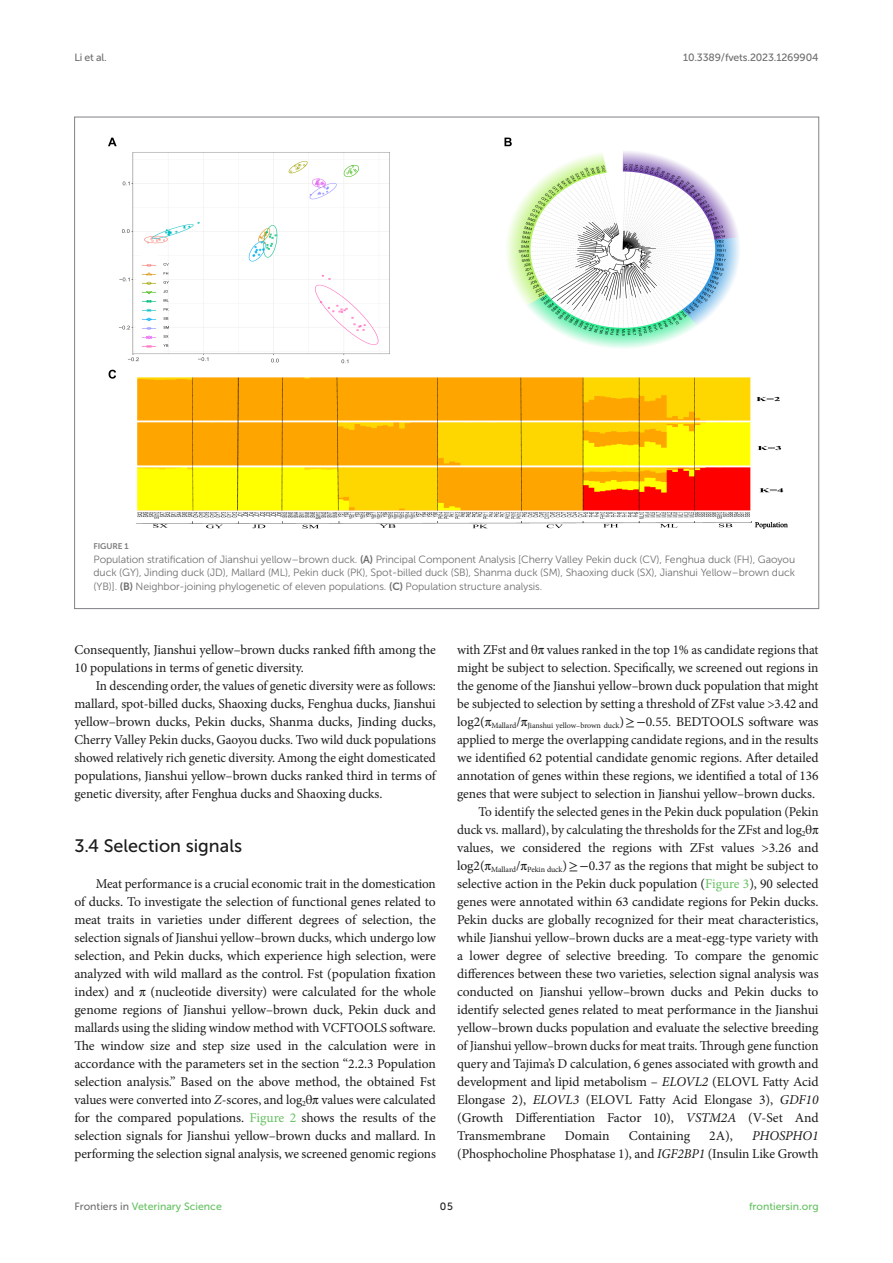
<style>
.page{position:relative;width:893px;height:1263px;background:#fff}
.page>*{position:absolute;margin:0;border:0;box-sizing:border-box;transform-origin:0 0}
.HEAD_2{font:18px "Museo Sans 500";color:#1b1c1b}
.TEXT_FLUSH{font:13.5px/18px "Minion Pro";letter-spacing:-.01em;color:#1b1c1b;text-align:justify}
.TEXT{font:13.5px/18px "Minion Pro";letter-spacing:-.01em;color:#1b1c1b;text-align:justify}
.FIG_LEG{font:10.5px/13.5px "Museo Sans 300";letter-spacing:-.01em;color:#706f70;text-align:justify}
.t1{font:10.5px "Museo Sans 500";color:#65c161}
.t2{font:10.5px "Museo Sans 500";letter-spacing:-.015em;color:#706f70}
.t3{font:10.5px "Museo Sans 500";color:#1b1c1b}
.FIG_HD{font:8.25px "Museo Sans 700";letter-spacing:-.01em;color:#7e7f7f}
.s1{font-family:"Museo Sans 700"}
.s2{font-family:"STIX General"}
.s3{font-style:italic}
.s4{color:#65c161}
.s5{color:#706f70}
</style>
<div class="page">
<img style="left:108px;top:137px;width:680px;height:392px">
<p class="t2" style="left:74px;top:51px;width:34px">Li et al.</p>
<p class="t2" style="left:683px;top:51px;width:137px">10.3389/fvets.2023.1269904</p>
<p class="FIG_HD" style="left:94px;top:542px;width:37px">FIGURE 1</p>
<p class="FIG_LEG" style="left:94px;top:552px;width:703px">Population stratification of Jianshui yellow–brown duck. <span class="s1">(A)</span> Principal Component Analysis [Cherry Valley Pekin duck (CV), Fenghua duck (FH), Gaoyou duck (GY), Jinding duck (JD), Mallard (ML), Pekin duck (PK), Spot-billed duck (SB), Shanma duck (SM), Shaoxing duck (SX), Jianshui Yellow–brown duck (YB)]. <span class="s1">(B)</span> Neighbor-joining phylogenetic of eleven populations. <span class="s1">(C)</span> Population structure analysis.</p>
<p class="TEXT_FLUSH" style="left:74px;top:641px;width:363px">Consequently, Jianshui yellow–brown ducks ranked fifth among the<br>10 populations in terms of genetic diversity.</p>
<p class="TEXT" style="left:74px;top:677px;width:363px;text-indent:21px">In descending order, the values of genetic diversity were as follows: mallard, spot-billed ducks, Shaoxing ducks, Fenghua ducks, Jianshui yellow–brown ducks, Pekin ducks, Shanma ducks, Jinding ducks, Cherry Valley Pekin ducks, Gaoyou ducks. Two wild duck populations showed relatively rich genetic diversity. Among the eight domesticated populations, Jianshui yellow–brown ducks ranked third in terms of genetic diversity, after Fenghua ducks and Shaoxing ducks.</p>
<p class="HEAD_2" style="left:74px;top:836px;width:169px">3.4 Selection signals</p>
<p class="TEXT_FLUSH" style="left:74px;top:875px;width:363px;text-indent:21px">Meat performance is a crucial economic trait in the domestication of ducks. To investigate the selection of functional genes related to meat traits in varieties under different degrees of selection, the selection signals of Jianshui yellow–brown ducks, which undergo low selection, and Pekin ducks, which experience high selection, were analyzed with wild mallard as the control. Fst (population fixation index) and <span class="s2">π</span> (nucleotide diversity) were calculated for the whole genome regions of Jianshui yellow–brown duck, Pekin duck and mallards using the sliding window method with VCFTOOLS software.<br>The window size and step size used in the calculation were in accordance with the parameters set in the section “2.2.3 Population selection analysis.” Based on the above method, the obtained Fst values were converted into <span class="s3">Z</span>-scores, and log<sub>2</sub><span class="s2">θπ</span> values were calculated for the compared populations. <span class="s4">Figure 2</span> shows the results of the selection signals for Jianshui yellow–brown ducks and mallard. In performing the selection signal analysis, we screened genomic regions</p>
<p class="TEXT_FLUSH" style="left:457px;top:641px;width:363px">with ZFst and <span class="s2">θπ</span> values ranked in the top 1% as candidate regions that might be subject to selection. Specifically, we screened out regions in the genome of the Jianshui yellow–brown duck population that might be subjected to selection by setting a threshold of ZFst value &gt;3.42 and log2(<span class="s2">π</span><sub>Mallard</sub>/<span class="s2">π</span><sub>Jianshui</sub> <sub>yellow–brown</sub> <sub>duck</sub>)<span class="s2">≥−</span>0.55. BEDTOOLS software was applied to merge the overlapping candidate regions, and in the results we identified 62 potential candidate genomic regions. After detailed annotation of genes within these regions, we identified a total of 136 genes that were subject to selection in Jianshui yellow–brown ducks.</p>
<p class="TEXT" style="left:457px;top:803px;width:363px;text-indent:21px">To identify the selected genes in the Pekin duck population (Pekin duck vs. mallard), by calculating the thresholds for the ZFst and log<sub>2</sub><span class="s2">θπ </span>values, we considered the regions with ZFst values &gt;3.26 and log2(<span class="s2">π</span><sub>Mallard</sub>/<span class="s2">π</span><sub>Pekin</sub> <sub>duck</sub>)<span class="s2">≥−</span>0.37 as the regions that might be subject to selective action in the Pekin duck population (<span class="s4">Figure 3</span>), 90 selected genes were annotated within 63 candidate regions for Pekin ducks.<br>Pekin ducks are globally recognized for their meat characteristics, while Jianshui yellow–brown ducks are a meat-egg-type variety with a lower degree of selective breeding. To compare the genomic differences between these two varieties, selection signal analysis was conducted on Jianshui yellow–brown ducks and Pekin ducks to identify selected genes related to meat performance in the Jianshui yellow–brown ducks population and evaluate the selective breeding of Jianshui yellow–brown ducks for meat traits. Through gene function query and Tajima’s D calculation, 6 genes associated with growth and development and lipid metabolism – <span class="s3">ELOVL2</span> (ELOVL Fatty Acid Elongase 2), <span class="s3">ELOVL3</span> (ELOVL Fatty Acid Elongase 3), <span class="s3">GDF10 </span>(Growth Differentiation Factor 10), <span class="s3">VSTM2A</span> (V-Set And Transmembrane</p>
<p class="TEXT" style="left:565px;top:1127px;width:46px">Domain</p>
<p class="TEXT" style="left:629px;top:1127px;width:63px">Containing</p>
<p class="TEXT" style="left:709px;top:1127px;width:25px">2A),</p>
<p class="TEXT" style="left:457px;top:1127px;width:363px;text-align:right"><span class="s3">PHOSPHO1<br></span>(Phosphocholine Phosphatase 1), and <span class="s3">IGF2BP1</span> (Insulin Like Growth</p>
<p class="t1" style="left:74px;top:1200px;width:149px"><span class="s5">Frontiers in</span> Veterinary Science</p>
<p class="t3" style="left:440px;top:1200px;width:14px">05</p>
<p class="t1" style="left:749px;top:1200px;width:71px">frontiersin.org</p>
</div>
